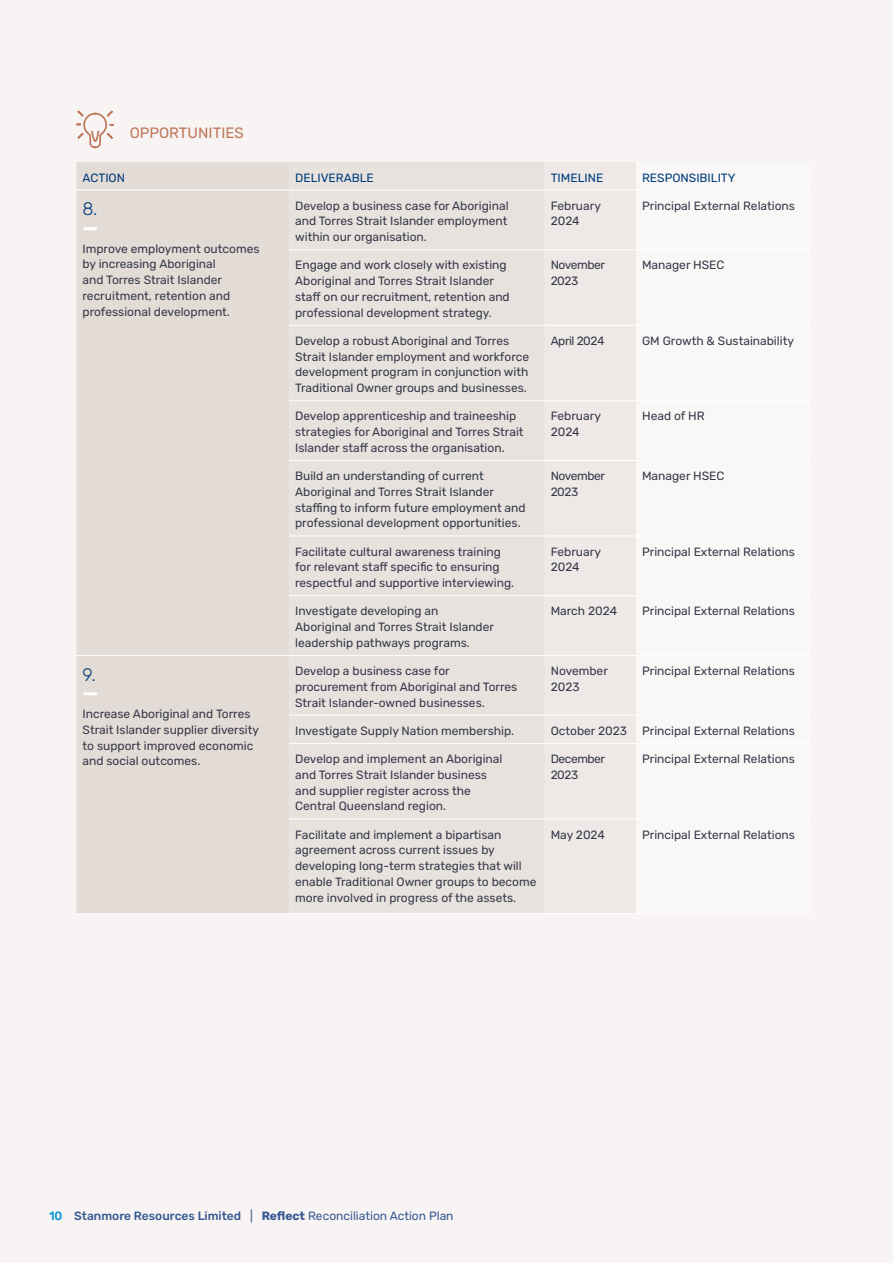
<style>
.page{position:relative;width:893px;height:1263px;background:#f7f4f3}
.page>*{position:absolute;margin:0;border:0;box-sizing:border-box;transform-origin:0 0}
.t1{font:700 21px "Rubik";color:#fff}
.t2{font:300 18px "Rubik";color:#003d7c}
.t3{font:15px "Rubik";color:#be785a}
.t4{font:12px/15.8px "Rubik";color:#353949}
.t5{font:12px "Rubik";color:#375893}
.t6{font:12px/15.8px "Rubik";letter-spacing:-.035em;color:#353949}
.t7{font:12px "Rubik";color:#003d7c}
.s1{font-weight:500;color:#0092d4}
.s2{font-weight:500}
.s3{font-weight:700}
</style>
<div class="page">
<div style="left:77px;top:162px;width:212px;height:751px;background:#e3dbd5"></div>
<div style="left:289px;top:162px;width:256px;height:751px;background:#e8e2de"></div>
<div style="left:545px;top:162px;width:91px;height:751px;background:#eee9e6"></div>
<hr style="left:289px;top:249px;width:256px;height:1px;background:#fff">
<hr style="left:545px;top:249px;width:91px;height:1px;background:#fff">
<hr style="left:636px;top:249px;width:174px;height:1px;background:#fff">
<hr style="left:289px;top:325px;width:256px;height:1px;background:#fff">
<hr style="left:545px;top:325px;width:91px;height:1px;background:#fff">
<hr style="left:636px;top:325px;width:174px;height:1px;background:#fff">
<hr style="left:289px;top:400px;width:256px;height:1px;background:#fff">
<hr style="left:545px;top:400px;width:91px;height:1px;background:#fff">
<hr style="left:636px;top:400px;width:174px;height:1px;background:#fff">
<hr style="left:289px;top:460px;width:256px;height:1px;background:#fff">
<hr style="left:545px;top:460px;width:91px;height:1px;background:#fff">
<hr style="left:636px;top:460px;width:174px;height:1px;background:#fff">
<hr style="left:289px;top:536px;width:256px;height:1px;background:#fff">
<hr style="left:545px;top:536px;width:91px;height:1px;background:#fff">
<hr style="left:636px;top:536px;width:174px;height:1px;background:#fff">
<hr style="left:289px;top:595px;width:256px;height:1px;background:#fff">
<hr style="left:545px;top:595px;width:91px;height:1px;background:#fff">
<hr style="left:636px;top:595px;width:174px;height:1px;background:#fff">
<hr style="left:289px;top:715px;width:256px;height:1px;background:#fff">
<hr style="left:545px;top:715px;width:91px;height:1px;background:#fff">
<hr style="left:636px;top:715px;width:174px;height:1px;background:#fff">
<hr style="left:289px;top:743px;width:256px;height:1px;background:#fff">
<hr style="left:545px;top:743px;width:91px;height:1px;background:#fff">
<hr style="left:636px;top:743px;width:174px;height:1px;background:#fff">
<hr style="left:289px;top:818px;width:256px;height:1px;background:#fff">
<hr style="left:545px;top:818px;width:91px;height:1px;background:#fff">
<hr style="left:636px;top:818px;width:174px;height:1px;background:#fff">
<hr style="left:77px;top:190px;width:212px;height:1px;background:#fff">
<hr style="left:289px;top:190px;width:256px;height:1px;background:#fff">
<hr style="left:545px;top:190px;width:91px;height:1px;background:#fff">
<hr style="left:636px;top:190px;width:174px;height:1px;background:#fff">
<hr style="left:77px;top:655px;width:212px;height:1px;background:#fff">
<hr style="left:289px;top:655px;width:256px;height:1px;background:#fff">
<hr style="left:545px;top:655px;width:91px;height:1px;background:#fff">
<hr style="left:636px;top:655px;width:174px;height:1px;background:#fff">
<hr style="left:77px;top:913px;width:212px;height:1px;background:#fff">
<hr style="left:289px;top:913px;width:256px;height:1px;background:#fff">
<hr style="left:545px;top:913px;width:91px;height:1px;background:#fff">
<hr style="left:636px;top:913px;width:174px;height:1px;background:#fff">
<svg style="left:76px;top:110px;width:38px;height:39px"></svg>
<p class="t3" style="left:130px;top:125px;width:116px">OPPORTUNITIES</p>
<p class="t7" style="left:83px;top:171px;width:44px">ACTION</p>
<p class="t7" style="left:295px;top:171px;width:80px">DELIVERABLE</p>
<p class="t7" style="left:551px;top:171px;width:54px">TIMELINE</p>
<p class="t7" style="left:642px;top:171px;width:95px">RESPONSIBILITY</p>
<h2 class="t2" style="left:83px;top:199px;width:17px">8.</h2>
<h1 class="t1" style="left:83px;top:215px;width:17px">—</h1>
<p class="t4" style="left:83px;top:241px;width:179px">Improve employment outcomes by increasing Aboriginal<br>and Torres Strait Islander recruitment, retention and professional development.</p>
<p class="t4" style="left:295px;top:198px;width:215px;text-align:justify">Develop a business case for Aboriginal and Torres Strait Islander employment within our organisation.</p>
<p class="t4" style="left:551px;top:198px;width:52px">February<br>2024</p>
<p class="t4" style="left:642px;top:198px;width:154px">Principal External Relations</p>
<p class="t4" style="left:295px;top:258px;width:216px">Engage and work closely with existing Aboriginal and Torres Strait Islander staff on our recruitment, retention and professional development strategy.</p>
<p class="t6" style="left:551px;top:258px;width:56px">November<br>2023</p>
<p class="t4" style="left:642px;top:258px;width:84px">Manager HSEC</p>
<p class="t4" style="left:295px;top:333px;width:235px">Develop a robust Aboriginal and Torres Strait Islander employment and workforce development program in conjunction with Traditional Owner groups and businesses.</p>
<p class="t6" style="left:551px;top:333px;width:55px">April 2024</p>
<p class="t4" style="left:642px;top:333px;width:153px">GM Growth &amp; Sustainability</p>
<p class="t4" style="left:295px;top:409px;width:230px">Develop apprenticeship and traineeship strategies for Aboriginal and Torres Strait<br>Islander staff across the organisation.</p>
<p class="t4" style="left:551px;top:409px;width:52px">February<br>2024</p>
<p class="t4" style="left:642px;top:409px;width:64px">Head of HR</p>
<p class="t4" style="left:295px;top:468px;width:232px">Build an understanding of current Aboriginal and Torres Strait Islander staffing to inform future employment and professional development opportunities.</p>
<p class="t6" style="left:551px;top:468px;width:56px">November<br>2023</p>
<p class="t4" style="left:642px;top:468px;width:84px">Manager HSEC</p>
<p class="t4" style="left:295px;top:544px;width:221px">Facilitate cultural awareness training for relevant staff specific to ensuring respectful and supportive interviewing.</p>
<p class="t4" style="left:551px;top:544px;width:52px">February<br>2024</p>
<p class="t4" style="left:642px;top:544px;width:154px">Principal External Relations</p>
<p class="t4" style="left:295px;top:603px;width:200px">Investigate developing an<br>Aboriginal and Torres Strait Islander leadership pathways programs.</p>
<p class="t4" style="left:551px;top:603px;width:68px">March 2024</p>
<p class="t4" style="left:642px;top:603px;width:154px">Principal External Relations</p>
<h2 class="t2" style="left:83px;top:664px;width:15px">9.</h2>
<h1 class="t1" style="left:83px;top:681px;width:17px">—</h1>
<p class="t4" style="left:83px;top:706px;width:178px">Increase Aboriginal and Torres<br>Strait Islander supplier diversity to support improved economic and social outcomes.</p>
<p class="t4" style="left:295px;top:663px;width:224px">Develop a business case for procurement from Aboriginal and Torres<br>Strait Islander-owned businesses.</p>
<p class="t4" style="left:551px;top:663px;width:59px">November<br>2023</p>
<p class="t4" style="left:642px;top:663px;width:154px">Principal External Relations</p>
<p class="t4" style="left:295px;top:723px;width:220px">Investigate Supply Nation membership.</p>
<p class="t4" style="left:551px;top:723px;width:78px">October 2023</p>
<p class="t4" style="left:642px;top:723px;width:154px">Principal External Relations</p>
<p class="t4" style="left:295px;top:751px;width:209px">Develop and implement an Aboriginal and Torres Strait Islander business and supplier register across the Central Queensland region.</p>
<p class="t6" style="left:551px;top:751px;width:56px">December<br>2023</p>
<p class="t4" style="left:642px;top:751px;width:154px">Principal External Relations</p>
<p class="t4" style="left:295px;top:827px;width:243px">Facilitate and implement a bipartisan agreement across current issues by developing long-term strategies that will enable Traditional Owner groups to become more involved in progress of the assets.</p>
<p class="t4" style="left:551px;top:827px;width:56px">May 2024</p>
<p class="t4" style="left:642px;top:827px;width:154px">Principal External Relations</p>
<p class="t5" style="left:49px;top:1209px;width:406px"><span class="s1">10</span> <span class="s2">Stanmore Resources Limited</span> | <span class="s3">Reflect</span> Reconciliation Action Plan</p>
</div>
